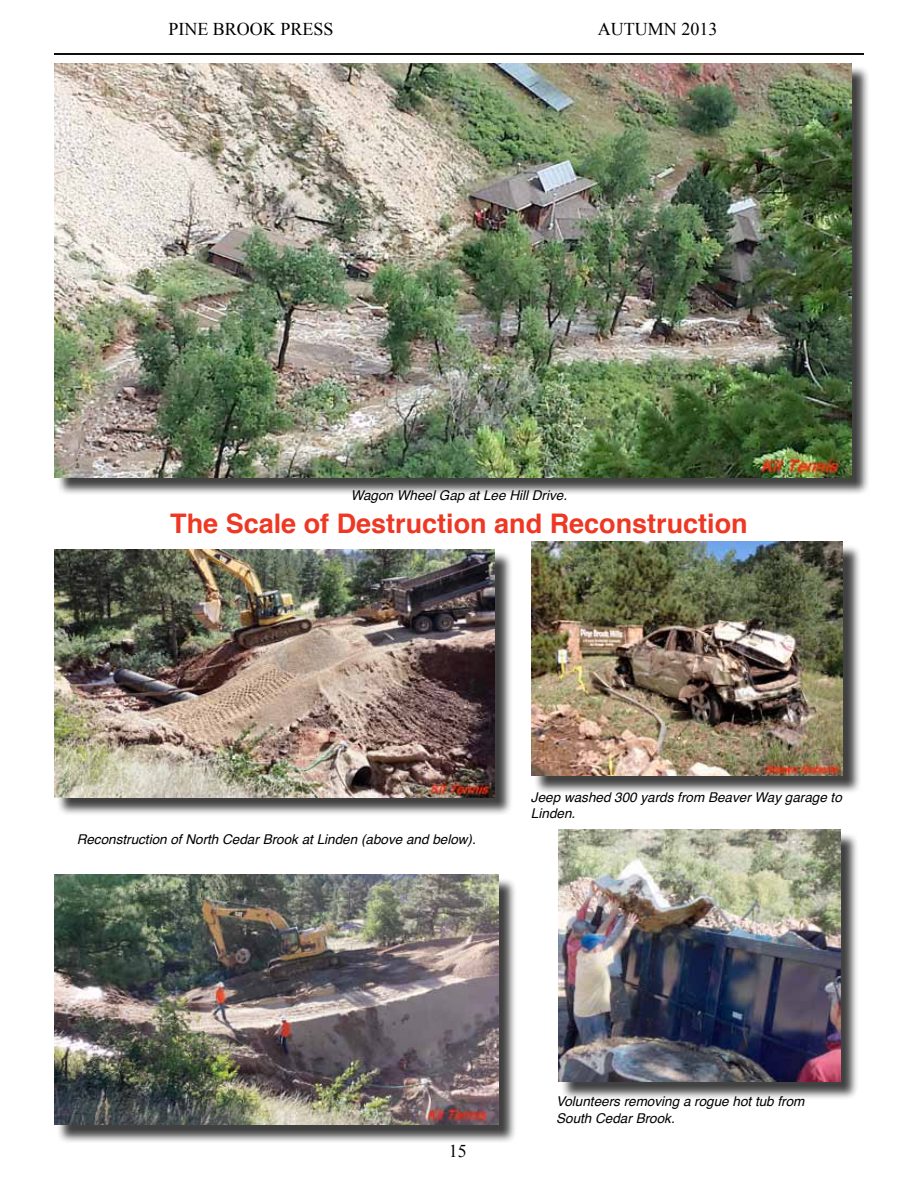
<style>
.page{position:relative;width:918px;height:1188px;background:#fff}
.page>*{position:absolute;margin:0;border:0;box-sizing:border-box;transform-origin:0 0}
.t1{font:700 27px "Helvetica";color:#ee3823}
.t2{font:18px "Times New Roman";color:#000}
.t3{font:italic 13.5px/16.2px "Helvetica";color:#000}
</style>
<div class="page">
<hr style="left:54px;top:53px;width:810px;height:2px;background:#000">
<div style="left:56px;top:65px;width:814px;height:431px;background:#000;opacity:.75"></div>
<img style="left:54px;top:63px;width:797px;height:414px">
<div style="left:56px;top:551px;width:458px;height:265px;background:#000;opacity:.75"></div>
<img style="left:54px;top:549px;width:441px;height:248px">
<div style="left:56px;top:877px;width:461px;height:266px;background:#000;opacity:.75"></div>
<img style="left:54px;top:875px;width:445px;height:250px">
<div style="left:533px;top:544px;width:329px;height:251px;background:#000;opacity:.75"></div>
<img style="left:531px;top:542px;width:312px;height:234px">
<div style="left:560px;top:832px;width:299px;height:268px;background:#000;opacity:.75"></div>
<img style="left:558px;top:830px;width:282px;height:252px">
<h2 class="t2" style="left:168px;top:17px;width:167px">PINE BROOK PRESS</h2>
<h2 class="t2" style="left:598px;top:17px;width:121px">AUTUMN 2013</h2>
<p class="t3" style="left:351px;top:487px;width:218px">Wagon Wheel Gap at Lee Hill Drive.</p>
<h1 class="t1" style="left:170px;top:502px;width:579px">The Scale of Destruction and Reconstruction</h1>
<p class="t3" style="left:77px;top:831px;width:401px">Reconstruction of North Cedar Brook at Linden (above and below).</p>
<p class="t3" style="left:531px;top:790px;width:312px">Jeep washed 300 yards from Beaver Way garage to<br>Linden.</p>
<h2 class="t2" style="left:449px;top:1138px;width:19px">15</h2>
<p class="t3" style="left:556px;top:1094px;width:250px">Volunteers removing a rogue hot tub from<br>South Cedar Brook.</p>
</div>
